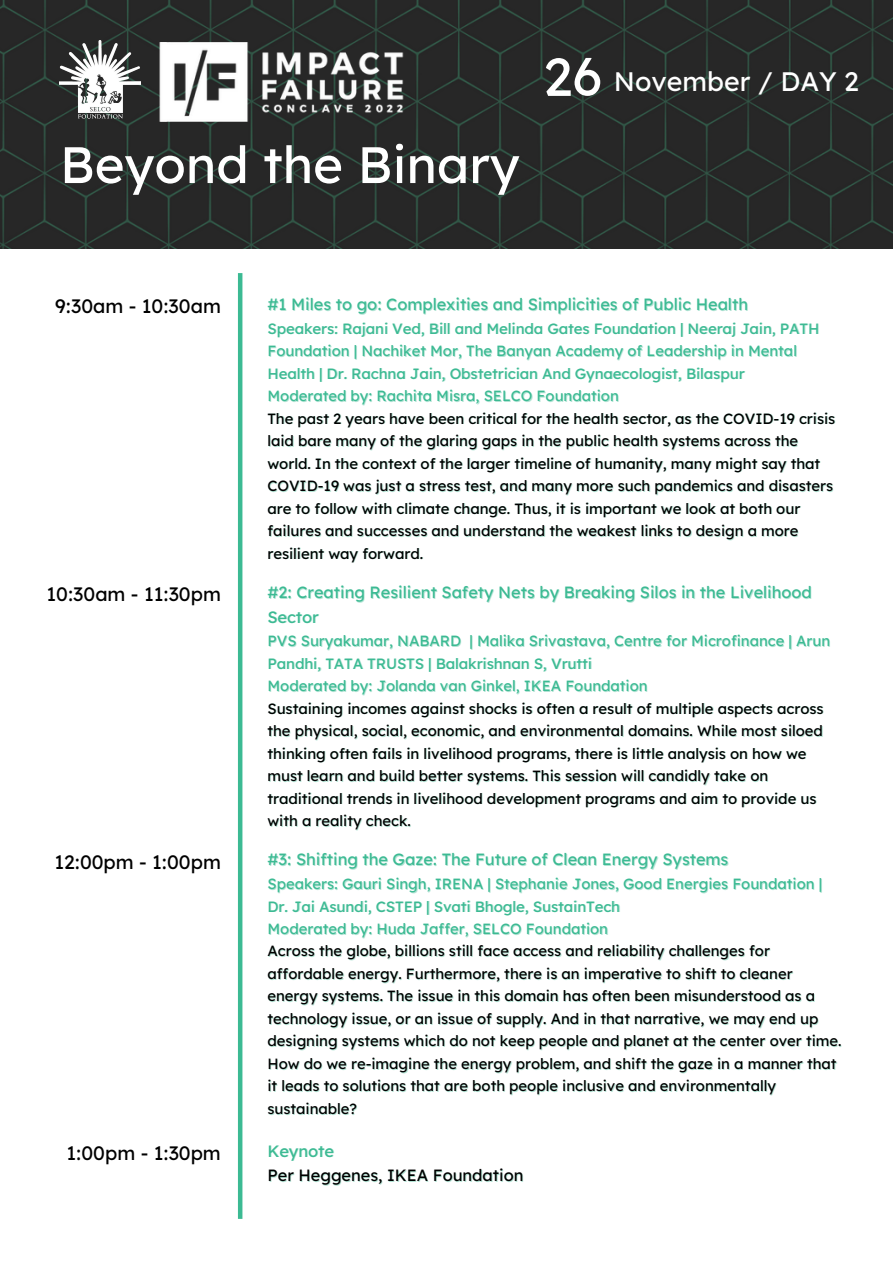
<style>
.page{position:relative;width:893px;height:1264px;background:#fff}
.page>*{position:absolute;margin:0;border:0;box-sizing:border-box;transform-origin:0 0}
.t1{font:51.15px "Lexend Deca";color:#fff}
.t2{font:26.7px "Lexend Deca";color:#fff}
.t3{font:19.35px "Lexend Deca";color:#000}
.t4{font:16.35px/24.8px "Lexend Deca";color:#3cba93}
.t5{font:16.35px "Lexend Deca";color:#000}
.t6{font:14.85px/22.5px "Lexend Deca";color:#000}
.t7{font:14.85px/22.5px "Lexend Deca";color:#3cba93}
.s1{font-size:53.4px}
</style>
<div class="page">
<hr style="left:238px;top:273px;width:4px;height:945px;background:#3cba93">
<img style="left:0;top:0;width:892px;height:249px">
<img style="left:60px;top:41px;width:371px;height:81px">
<h1 class="t1" style="left:60px;top:132px;width:461px">Beyond the Binary</h1>
<h2 class="t2" style="left:543px;top:64px;width:317px"><span class="s1">26</span> November / DAY 2</h2>
<h3 class="t3" style="left:55px;top:294px;width:167px">9:30am - 10:30am</h3>
<h3 class="t3" style="left:47px;top:582px;width:176px">10:30am - 11:30pm</h3>
<h3 class="t3" style="left:54px;top:849px;width:168px">12:00pm - 1:00pm</h3>
<h3 class="t3" style="left:67px;top:1140px;width:156px">1:00pm - 1:30pm</h3>
<p class="t4" style="left:267px;top:291px;width:482px">#1 Miles to go: Complexities and Simplicities of Public Health</p>
<p class="t7" style="left:267px;top:317px;width:553px">Speakers: Rajani Ved, Bill and Melinda Gates Foundation | Neeraj Jain, PATH Foundation | Nachiket Mor, The Banyan Academy of Leadership in Mental Health | Dr. Rachna Jain, Obstetrician And Gynaecologist, Bilaspur Moderated by: Rachita Misra, SELCO Foundation</p>
<p class="t6" style="left:267px;top:407px;width:569px">The past 2 years have been critical for the health sector, as the COVID-19 crisis laid bare many of the glaring gaps in the public health systems across the world. In the context of the larger timeline of humanity, many might say that COVID-19 was just a stress test, and many more such pandemics and disasters are to follow with climate change. Thus, it is important we look at both our failures and successes and understand the weakest links to design a more resilient way forward.</p>
<p class="t4" style="left:267px;top:579px;width:546px">#2: Creating Resilient Safety Nets by Breaking Silos in the Livelihood<br>Sector</p>
<p class="t7" style="left:267px;top:629px;width:564px">PVS Suryakumar, NABARD | Malika Srivastava, Centre for Microfinance | Arun<br>Pandhi, TATA TRUSTS | Balakrishnan S, Vrutti<br>Moderated by: Jolanda van Ginkel, IKEA Foundation</p>
<p class="t6" style="left:267px;top:697px;width:557px">Sustaining incomes against shocks is often a result of multiple aspects across the physical, social, economic, and environmental domains. While most siloed thinking often fails in livelihood programs, there is little analysis on how we must learn and build better systems. This session will candidly take on traditional trends in livelihood development programs and aim to provide us with a reality check.</p>
<p class="t4" style="left:267px;top:846px;width:462px">#3: Shifting the Gaze: The Future of Clean Energy Systems</p>
<p class="t7" style="left:267px;top:872px;width:556px">Speakers: Gauri Singh, IRENA | Stephanie Jones, Good Energies Foundation |<br>Dr. Jai Asundi, CSTEP | Svati Bhogle, SustainTech<br>Moderated by: Huda Jaffer, SELCO Foundation</p>
<p class="t6" style="left:267px;top:939px;width:575px">Across the globe, billions still face access and reliability challenges for affordable energy. Furthermore, there is an imperative to shift to cleaner energy systems. The issue in this domain has often been misunderstood as a technology issue, or an issue of supply. And in that narrative, we may end up designing systems which do not keep people and planet at the center over time.<br>How do we re-imagine the energy problem, and shift the gaze in a manner that it leads to solutions that are both people inclusive and environmentally sustainable?</p>
<p class="t4" style="left:267px;top:1137px;width:68px">Keynote</p>
<p class="t5" style="left:267px;top:1164px;width:257px">Per Heggenes, IKEA Foundation</p>
</div>
